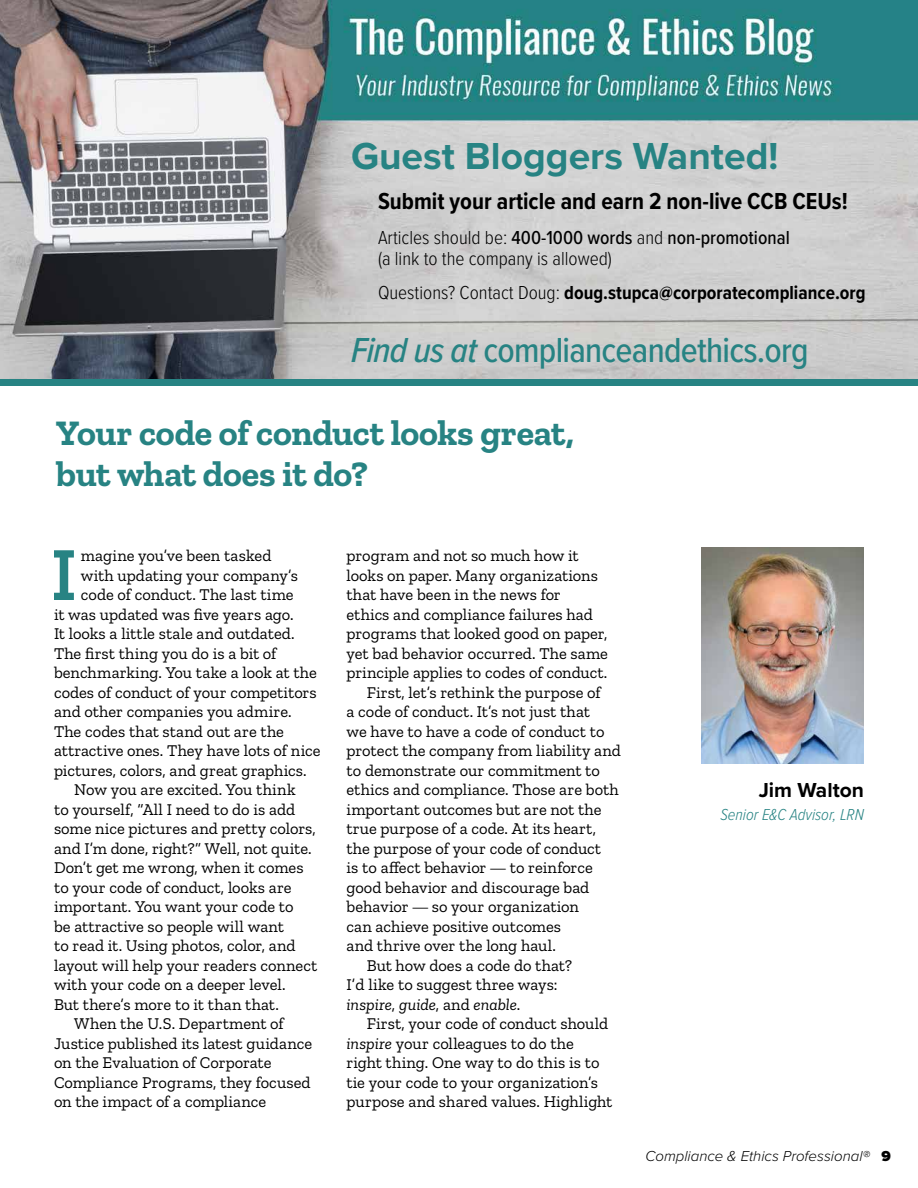
<style>
.page{position:relative;width:918px;height:1188px;background:#fff}
.page>*{position:absolute;margin:0;border:0;box-sizing:border-box;transform-origin:0 0}
.t1{font:600 76.5px "Zilla Slab";color:#278383}
.t2{font:700 39px "Proxima Nova";color:#278383}
.t3{font:700 36px/40.5px "Zilla Slab";letter-spacing:-.01em;color:#278383}
.t4{font:500 36px "Proxima Nova Cond";letter-spacing:-.02em;color:#278383}
.t5{font:700 24px "Proxima Nova Cond";color:#000}
.t6{font:700 21px "Proxima Nova";color:#000}
.t7{font:300 19.5px/21px "Proxima Nova Cond";color:#000}
.t8{font:700 19.5px "Proxima Nova Cond";color:#000}
.t9{font:16.5px "Zilla Slab";color:#000}
.t10{font:italic 16.5px "Zilla Slab";color:#000}
.t11{font:italic 300 16.5px "Proxima Nova Cond";color:#278383}
.t12{font:italic 300 15px "Proxima Nova";color:#000}
.s1{font-weight:500}
.s2{font-weight:300}
.s3{font-style:italic}
.s4{font-style:normal}
.s5{font-weight:900;font-style:normal}
</style>
<div class="page">
<img style="left:0;top:0;width:918px;height:380px">
<div style="left:0;top:380px;width:918px;height:6px;background:#278383"></div>
<img style="left:702px;top:548px;width:162px;height:215px">
<img style="left:0;top:259px;width:1px;height:360px">
<h2 class="t2" style="left:351px;top:127px;width:429px">Guest Bloggers Wanted!</h2>
<h3 class="t5" style="left:378px;top:184px;width:471px">Submit your article and earn 2 non-live CCB CEUs!</h3>
<p class="t7" style="left:378px;top:226px;width:413px">Articles should be: <span class="s1">400-1000 words</span> and <span class="s1">non-promotional </span>(a link to the company is allowed)</p>
<p class="t8" style="left:378px;top:278px;width:489px"><span class="s2">Questions? Contact Doug:</span> doug.stupca@corporatecompliance.org</p>
<h3 class="t4" style="left:351px;top:323px;width:459px"><span class="s3">Find us at</span> complianceandethics.org</h3>
<h3 class="t3" style="left:56px;top:413px;width:519px">Your code of conduct looks great, but what does it do?</h3>
<h1 class="t1" style="left:51px;top:531px;width:28px">I</h1>
<p class="t9" style="left:81px;top:546px;width:192px">magine you’ve been tasked</p>
<p class="t9" style="left:81px;top:566px;width:219px">with updating your company’s</p>
<p class="t9" style="left:81px;top:585px;width:214px">code of conduct. The last time</p>
<p class="t9" style="left:54px;top:605px;width:241px">it was updated was five years ago.</p>
<p class="t9" style="left:54px;top:624px;width:242px">It looks a little stale and outdated.</p>
<p class="t9" style="left:54px;top:644px;width:224px">The first thing you do is a bit of</p>
<p class="t9" style="left:54px;top:663px;width:264px">benchmarking. You take a look at the</p>
<p class="t9" style="left:54px;top:683px;width:264px">codes of conduct of your competitors</p>
<p class="t9" style="left:54px;top:702px;width:239px">and other companies you admire.</p>
<p class="t9" style="left:54px;top:722px;width:231px">The codes that stand out are the</p>
<p class="t9" style="left:54px;top:741px;width:268px">attractive ones. They have lots of nice</p>
<p class="t9" style="left:54px;top:761px;width:254px">pictures, colors, and great graphics.</p>
<p class="t9" style="left:74px;top:780px;width:223px">Now you are excited. You think</p>
<p class="t9" style="left:54px;top:800px;width:243px">to yourself, “All I need to do is add</p>
<p class="t9" style="left:54px;top:819px;width:263px">some nice pictures and pretty colors,</p>
<p class="t9" style="left:54px;top:839px;width:259px">and I’m done, right?” Well, not quite.</p>
<p class="t9" style="left:54px;top:858px;width:251px">Don’t get me wrong, when it comes</p>
<p class="t9" style="left:54px;top:878px;width:239px">to your code of conduct, looks are</p>
<p class="t9" style="left:54px;top:897px;width:241px">important. You want your code to</p>
<p class="t9" style="left:54px;top:917px;width:232px">be attractive so people will want</p>
<p class="t9" style="left:54px;top:936px;width:243px">to read it. Using photos, color, and</p>
<p class="t9" style="left:54px;top:956px;width:265px">layout will help your readers connect</p>
<p class="t9" style="left:54px;top:975px;width:233px">with your code on a deeper level.</p>
<p class="t9" style="left:54px;top:995px;width:226px">But there’s more to it than that.</p>
<p class="t9" style="left:74px;top:1015px;width:211px">When the U.S. Department of</p>
<p class="t9" style="left:54px;top:1034px;width:260px">Justice published its latest guidance</p>
<p class="t9" style="left:54px;top:1054px;width:219px">on the Evaluation of Corporate</p>
<p class="t9" style="left:54px;top:1073px;width:258px">Compliance Programs, they focused</p>
<p class="t9" style="left:54px;top:1093px;width:214px">on the impact of a compliance</p>
<p class="t9" style="left:347px;top:547px;width:234px">program and not so much how it</p>
<p class="t9" style="left:347px;top:566px;width:253px">looks on paper. Many organizations</p>
<p class="t9" style="left:347px;top:586px;width:216px">that have been in the news for</p>
<p class="t9" style="left:347px;top:605px;width:248px">ethics and compliance failures had</p>
<p class="t9" style="left:347px;top:625px;width:262px">programs that looked good on paper,</p>
<p class="t9" style="left:347px;top:644px;width:263px">yet bad behavior occurred. The same</p>
<p class="t9" style="left:347px;top:664px;width:262px">principle applies to codes of conduct.</p>
<p class="t9" style="left:367px;top:683px;width:236px">First, let’s rethink the purpose of</p>
<p class="t9" style="left:347px;top:703px;width:245px">a code of conduct. It’s not just that</p>
<p class="t9" style="left:347px;top:722px;width:260px">we have to have a code of conduct to</p>
<p class="t9" style="left:347px;top:742px;width:276px">protect the company from liability and</p>
<p class="t9" style="left:347px;top:761px;width:255px">to demonstrate our commitment to</p>
<p class="t9" style="left:347px;top:781px;width:274px">ethics and compliance. Those are both</p>
<p class="t9" style="left:347px;top:800px;width:257px">important outcomes but are not the</p>
<p class="t9" style="left:347px;top:820px;width:251px">true purpose of a code. At its heart,</p>
<p class="t9" style="left:347px;top:839px;width:256px">the purpose of your code of conduct</p>
<p class="t9" style="left:347px;top:859px;width:248px">is to affect behavior — to reinforce</p>
<p class="t9" style="left:347px;top:878px;width:244px">good behavior and discourage bad</p>
<p class="t9" style="left:347px;top:898px;width:234px">behavior — so your organization</p>
<p class="t9" style="left:347px;top:917px;width:216px">can achieve positive outcomes</p>
<p class="t9" style="left:347px;top:937px;width:211px">and thrive over the long haul.</p>
<p class="t9" style="left:367px;top:956px;width:207px">But how does a code do that?</p>
<p class="t9" style="left:347px;top:976px;width:213px">I’d like to suggest three ways:</p>
<p class="t10" style="left:347px;top:995px;width:175px">inspire<span class="s4">,</span> guide<span class="s4">, and</span> enable<span class="s4">.</span></p>
<p class="t9" style="left:367px;top:1015px;width:243px">First, your code of conduct should</p>
<p class="t9" style="left:347px;top:1034px;width:229px"><span class="s3">inspire</span> your colleagues to do the</p>
<p class="t9" style="left:347px;top:1054px;width:255px">right thing. One way to do this is to</p>
<p class="t9" style="left:347px;top:1073px;width:253px">tie your code to your organization’s</p>
<p class="t9" style="left:347px;top:1093px;width:267px">purpose and shared values. Highlight</p>
<p class="t6" style="left:759px;top:775px;width:107px">Jim Walton</p>
<p class="t11" style="left:720px;top:802px;width:145px">Senior E&amp;C Advisor, LRN</p>
<p class="t12" style="left:645px;top:1145px;width:247px">Compliance &amp; Ethics Professional® <span class="s5">9</span></p>
</div>
